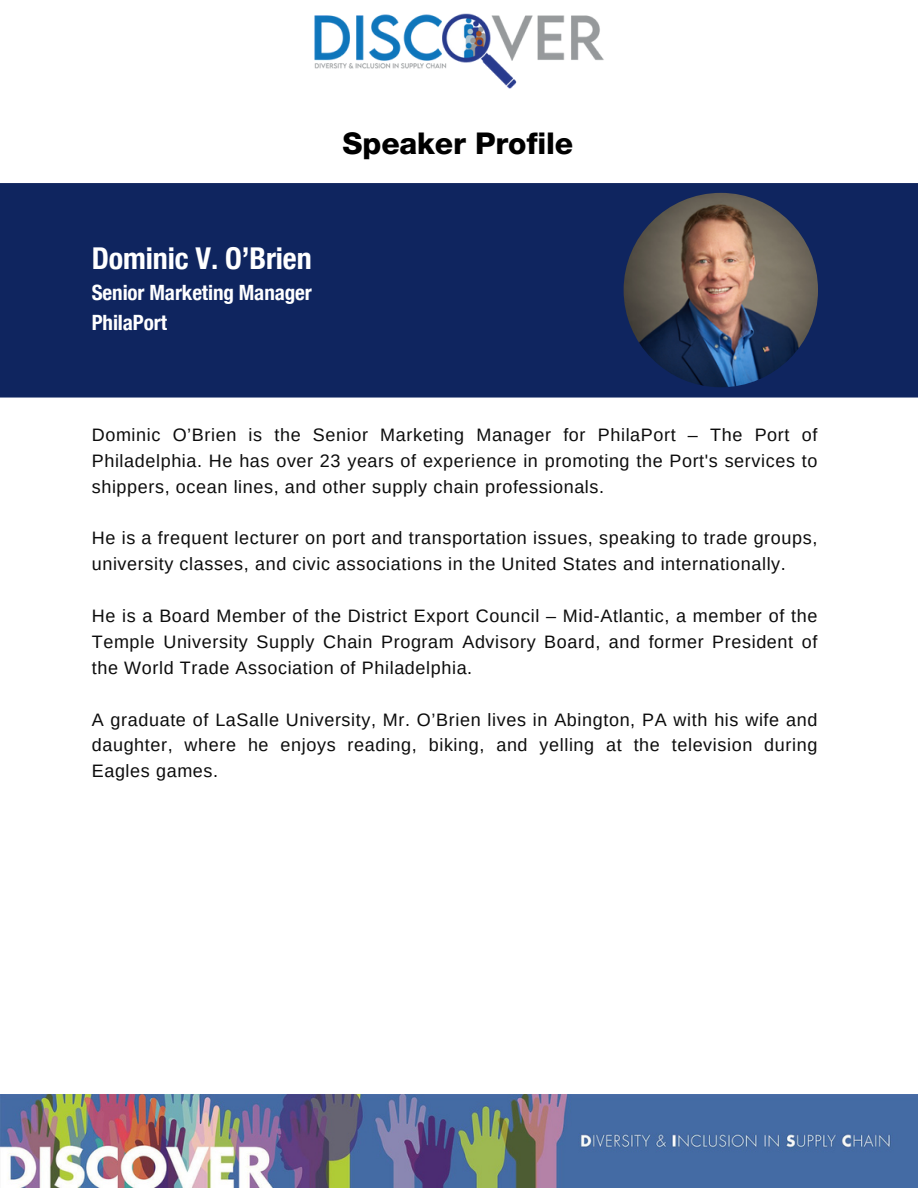
<style>
.page{position:relative;width:918px;height:1188px;background:#fff}
.page>*{position:absolute;margin:0;border:0;box-sizing:border-box;transform-origin:0 0}
.t1{font:700 condensed 30px "Helvetica Neue";letter-spacing:-.005em;color:#fff}
.t2{font:800 30px "Helvetica Neue";letter-spacing:-.005em;color:#000}
.t3{font:700 condensed 21px "Helvetica Neue";letter-spacing:-.005em;color:#fff}
.t4{font:18px/25.8px "Arimo";letter-spacing:.035em;color:#0c0c0c;text-align:justify}
</style>
<div class="page">
<img style="left:0;top:1095px;width:917px;height:92px">
<div style="left:0;top:183px;width:918px;height:215px;background:#0f255f"></div>
<img style="left:624px;top:193px;width:194px;height:194px;border-radius:50%">
<img style="left:314px;top:13px;width:290px;height:76px">
<p class="t2" style="left:343px;top:133px;width:232px">Speaker Profile</p>
<p class="t1" style="left:92px;top:240px;width:221px">Dominic V. O’Brien</p>
<p class="t3" style="left:92px;top:280px;width:222px">Senior Marketing Manager</p>
<p class="t3" style="left:92px;top:309px;width:77px">PhilaPort</p>
<p class="t4" style="left:92px;top:422px;width:727px">Dominic O’Brien is the Senior Marketing Manager for PhilaPort – The Port of Philadelphia. He has over 23 years of experience in promoting the Port's services to shippers, ocean lines, and other supply chain professionals.</p>
<p class="t4" style="left:92px;top:525px;width:727px">He is a frequent lecturer on port and transportation issues, speaking to trade groups, university classes, and civic associations in the United States and internationally.</p>
<p class="t4" style="left:92px;top:603px;width:727px">He is a Board Member of the District Export Council – Mid-Atlantic, a member of the Temple University Supply Chain Program Advisory Board, and former President of the World Trade Association of Philadelphia.</p>
<p class="t4" style="left:92px;top:706px;width:727px">A graduate of LaSalle University, Mr. O’Brien lives in Abington, PA with his wife and daughter, where he enjoys reading, biking, and yelling at the television during Eagles games.</p>
</div>
